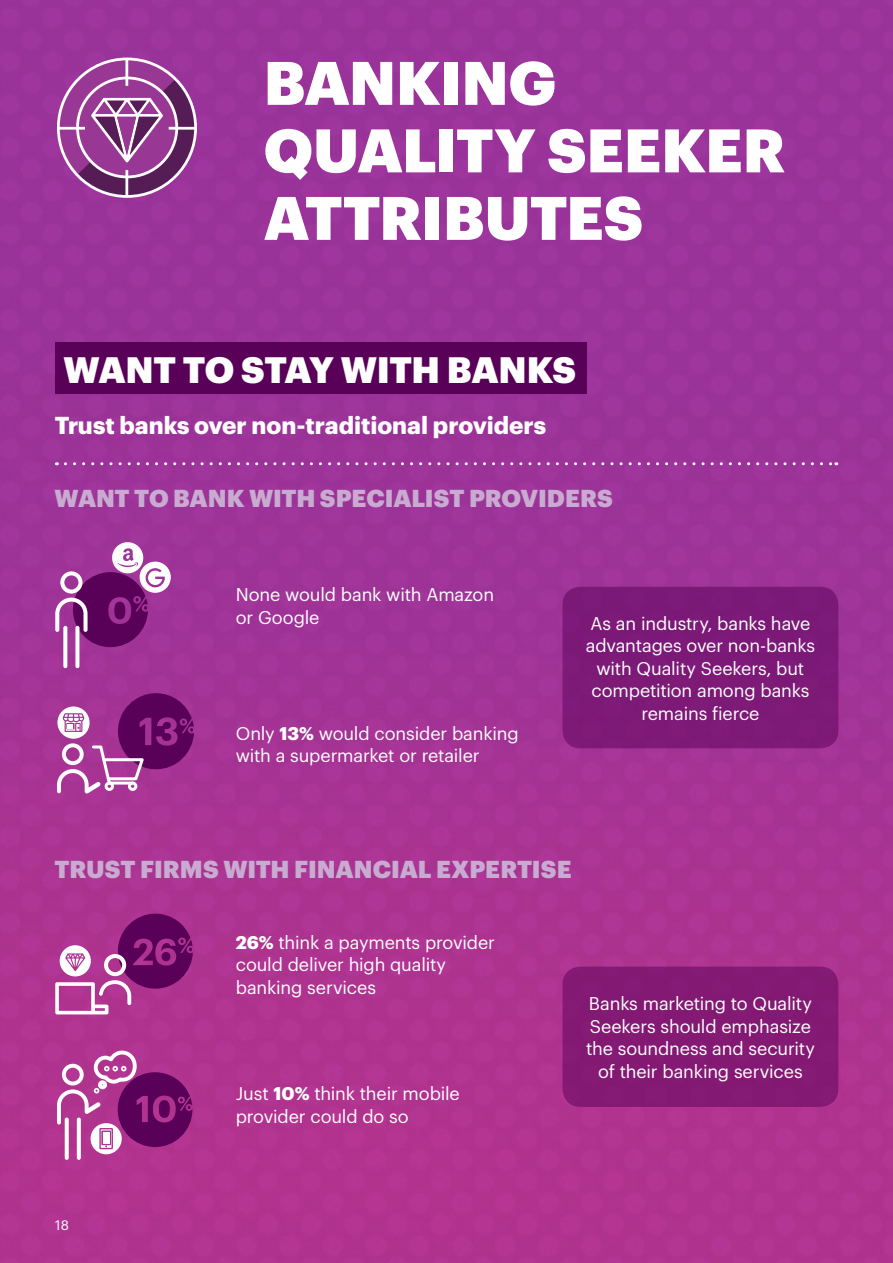
<style>
.page{position:relative;width:893px;height:1263px;background:#fff}
.page>*{position:absolute;margin:0;border:0;box-sizing:border-box;transform-origin:0 0}
.t1{font:900 60px/67.5px "Graphik";letter-spacing:-.01em;color:#fff}
.t2{font:900 36px "Graphik";letter-spacing:-.015em;color:#fff}
.t3{font:900 24px "Graphik";letter-spacing:-.005em;color:#c9abd1}
.t4{font:700 24px "Graphik";color:#fff}
.t5{font:18px/22.5px "Graphik";letter-spacing:-.01em;color:#fff}
.t6{font:13.5px "Graphik";color:#fff}
.s1{font-weight:700}
</style>
<div class="page">
<img style="left:0;top:0;width:893px;height:1263px">
<div style="left:562px;top:966px;width:276px;height:141px;background:#841973;border-radius:18px"></div>
<div style="left:562px;top:587px;width:276px;height:161px;background:#7d1977;border-radius:18px"></div>
<svg style="left:63px;top:626px;width:4px;height:42px"></svg>
<svg style="left:75px;top:626px;width:4px;height:42px"></svg>
<svg style="left:55px;top:542px;width:116px;height:105px;background:#994494"></svg>
<svg style="left:57px;top:693px;width:137px;height:100px;background:#9b3d90"></svg>
<svg style="left:55px;top:914px;width:138px;height:100px;background:#a23e8e"></svg>
<svg style="left:65px;top:1117px;width:4px;height:43px"></svg>
<svg style="left:77px;top:1117px;width:4px;height:43px"></svg>
<svg style="left:57px;top:1050px;width:135px;height:104px;background:#a44290"></svg>
<hr style="left:125px;top:58px;width:3px;height:28px;background:#fff">
<hr style="left:125px;top:170px;width:3px;height:27px;background:#fff">
<svg style="left:58px;top:59px;width:138px;height:137px;background:#9c539a"></svg>
<div style="left:55px;top:342px;width:531px;height:51px;background:#590058"></div>
<svg style="left:65px;top:462px;width:772px;height:3px;background:#b464b1"></svg>
<h1 class="t1" style="left:264px;top:44px;width:523px">BANKING<br>QUALITY SEEKER<br>ATTRIBUTES</h1>
<h2 class="t2" style="left:63px;top:342px;width:514px">WANT TO STAY WITH BANKS</h2>
<h3 class="t4" style="left:55px;top:407px;width:493px">Trust banks over non-traditional providers</h3>
<h3 class="t3" style="left:55px;top:480px;width:560px">WANT TO BANK WITH SPECIALIST PROVIDERS</h3>
<p class="t5" style="left:236px;top:582px;width:260px">None would bank with Amazon or Google</p>
<p class="t5" style="left:236px;top:720px;width:285px">Only <span class="s1">13%</span> would consider banking with a supermarket or retailer</p>
<p class="t5" style="left:586px;top:611px;width:231px;text-align:center">As an industry, banks have advantages over non-banks with Quality Seekers, but competition among banks remains fierce</p>
<h3 class="t3" style="left:55px;top:850px;width:518px">TRUST FIRMS WITH FINANCIAL EXPERTISE</h3>
<p class="t5" style="left:236px;top:930px;width:261px"><span class="s1">26%</span> think a payments provider could deliver high quality banking services</p>
<p class="t5" style="left:236px;top:1081px;width:226px">Just <span class="s1">10%</span> think their mobile provider could do so</p>
<p class="t5" style="left:586px;top:991px;width:230px;text-align:center">Banks marketing to Quality<br>Seekers should emphasize the soundness and security of their banking services</p>
<p class="t6" style="left:55px;top:1215px;width:15px">18</p>
</div>
